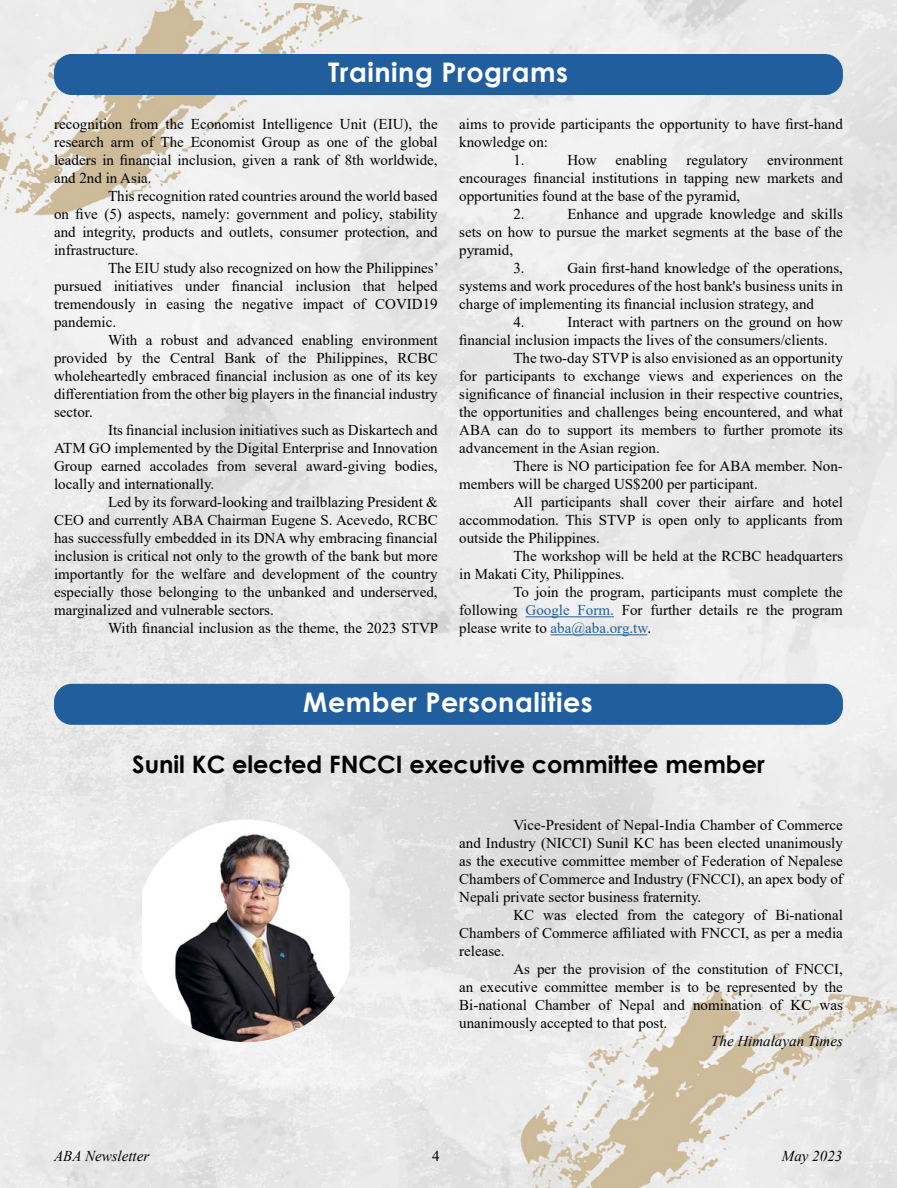
<style>
.page{position:relative;width:897px;height:1188px;background:#fff}
.page>*{position:absolute;margin:0;border:0;box-sizing:border-box;transform-origin:0 0}
.t1{font:700 27px "Century Gothic";letter-spacing:.02em;color:#fff}
.t2{font:700 24px "Century Gothic";color:#000}
.t3{font:15px/18px "Times New Roman";color:#000;text-align:justify}
.t4{font:italic 15px "Times New Roman";color:#000}
.s1{color:#215e9e}
</style>
<div class="page">
<img style="left:0;top:0;width:897px;height:1188px">
<div style="left:54px;top:54px;width:788px;height:41px;background:#215e9e;border-radius:18px"></div>
<hr style="left:525px;top:616px;width:89px;height:1px;background:#215e9e">
<hr style="left:550px;top:634px;width:97px;height:1px;background:#215e9e">
<div style="left:54px;top:684px;width:788px;height:41px;background:#215e9e;border-radius:18px"></div>
<img style="left:142px;top:820px;width:208px;height:222px">
<h1 class="t1" style="left:328px;top:51px;width:241px">Training Programs</h1>
<p class="t3" style="left:54px;top:115px;width:385px">recognition from the Economist Intelligence Unit (EIU), the research arm of The Economist Group as one of the global leaders in financial inclusion, given a rank of 8th worldwide, and 2nd in Asia.</p>
<p class="t3" style="left:54px;top:187px;width:385px;text-indent:54px">This recognition rated countries around the world based on five (5) aspects, namely: government and policy, stability and integrity, products and outlets, consumer protection, and infrastructure.</p>
<p class="t3" style="left:54px;top:259px;width:386px;text-indent:54px">The EIU study also recognized on how the Philippines’ pursued initiatives under financial inclusion that helped tremendously in easing the negative impact of COVID19 pandemic.</p>
<p class="t3" style="left:54px;top:331px;width:385px;text-indent:54px">With a robust and advanced enabling environment provided by the Central Bank of the Philippines, RCBC wholeheartedly embraced financial inclusion as one of its key differentiation from the other big players in the financial industry sector.</p>
<p class="t3" style="left:54px;top:421px;width:385px;text-indent:54px">Its financial inclusion initiatives such as Diskartech and ATM GO implemented by the Digital Enterprise and Innovation Group earned accolades from several award-giving bodies, locally and internationally.</p>
<p class="t3" style="left:54px;top:493px;width:385px;text-indent:54px">Led by its forward-looking and trailblazing President &amp; CEO and currently ABA Chairman Eugene S. Acevedo, RCBC has successfully embedded in its DNA why embracing financial inclusion is critical not only to the growth of the bank but more importantly for the welfare and development of the country especially those belonging to the unbanked and underserved, marginalized and vulnerable sectors.</p>
<p class="t3" style="left:108px;top:619px;width:331px">With financial inclusion as the theme, the 2023 STVP</p>
<p class="t3" style="left:459px;top:115px;width:385px">aims to provide participants the opportunity to have first-hand</p>
<p class="t3" style="left:459px;top:133px;width:90px">knowledge on:</p>
<p class="t3" style="left:513px;top:151px;width:13px">1.</p>
<p class="t3" style="left:567px;top:151px;width:31px">How</p>
<p class="t3" style="left:615px;top:151px;width:53px">enabling</p>
<p class="t3" style="left:686px;top:151px;width:63px">regulatory</p>
<p class="t3" style="left:767px;top:151px;width:77px">environment</p>
<p class="t3" style="left:459px;top:169px;width:385px">encourages financial institutions in tapping new markets and</p>
<p class="t3" style="left:459px;top:187px;width:282px">opportunities found at the base of the pyramid,</p>
<p class="t3" style="left:513px;top:205px;width:13px">2.</p>
<p class="t3" style="left:567px;top:205px;width:277px">Enhance and upgrade knowledge and skills</p>
<p class="t3" style="left:459px;top:223px;width:385px">sets on how to pursue the market segments at the base of the</p>
<p class="t3" style="left:459px;top:241px;width:55px">pyramid,</p>
<p class="t3" style="left:513px;top:259px;width:13px">3.</p>
<p class="t3" style="left:567px;top:259px;width:277px">Gain first-hand knowledge of the operations,</p>
<p class="t3" style="left:459px;top:277px;width:385px">systems and work procedures of the host bank's business units in</p>
<p class="t3" style="left:459px;top:295px;width:356px">charge of implementing its financial inclusion strategy, and</p>
<p class="t3" style="left:513px;top:313px;width:13px">4.</p>
<p class="t3" style="left:459px;top:313px;width:385px;text-indent:108px">Interact with partners on the ground on how financial inclusion impacts the lives of the consumers/clients.</p>
<p class="t3" style="left:459px;top:349px;width:385px;text-indent:54px">The two-day STVP is also envisioned as an opportunity for participants to exchange views and experiences on the significance of financial inclusion in their respective countries, the opportunities and challenges being encountered, and what ABA can do to support its members to further promote its advancement in the Asian region.</p>
<p class="t3" style="left:459px;top:457px;width:385px;text-indent:54px">There is NO participation fee for ABA member. Non&shy;members will be charged US$200 per participant.</p>
<p class="t3" style="left:459px;top:493px;width:385px;text-indent:54px">All participants shall cover their airfare and hotel accommodation. This STVP is open only to applicants from outside the Philippines.</p>
<p class="t3" style="left:459px;top:547px;width:385px;text-indent:54px">The workshop will be held at the RCBC headquarters in Makati City, Philippines.</p>
<p class="t3" style="left:459px;top:583px;width:385px;text-indent:54px">To join the program, participants must complete the following <span class="s1">Google Form.</span> For further details re the program please write to <span class="s1">aba@aba.org.tw</span>.</p>
<h1 class="t1" style="left:303px;top:681px;width:291px">Member Personalities</h1>
<h2 class="t2" style="left:132px;top:746px;width:634px">Sunil KC elected FNCCI executive committee member</h2>
<p class="t3" style="left:459px;top:815px;width:385px;text-indent:54px">Vice-President of Nepal-India Chamber of Commerce and Industry (NICCI) Sunil KC has been elected unanimously as the executive committee member of Federation of Nepalese Chambers of Commerce and Industry (FNCCI), an apex body of Nepali private sector business fraternity.</p>
<p class="t3" style="left:459px;top:905px;width:385px;text-indent:54px">KC was elected from the category of Bi-national Chambers of Commerce affiliated with FNCCI, as per a media release.</p>
<p class="t3" style="left:459px;top:959px;width:385px;text-indent:54px">As per the provision of the constitution of FNCCI, an executive committee member is to be represented by the Bi-national Chamber of Nepal and nomination of KC was unanimously accepted to that post.</p>
<p class="t4" style="left:711px;top:1031px;width:133px">The Himalayan Times</p>
<p class="t4" style="left:54px;top:1146px;width:97px">ABA Newsletter</p>
<p class="t3" style="left:432px;top:1147px;width:9px">4</p>
<p class="t4" style="left:781px;top:1146px;width:62px">May 2023</p>
</div>
